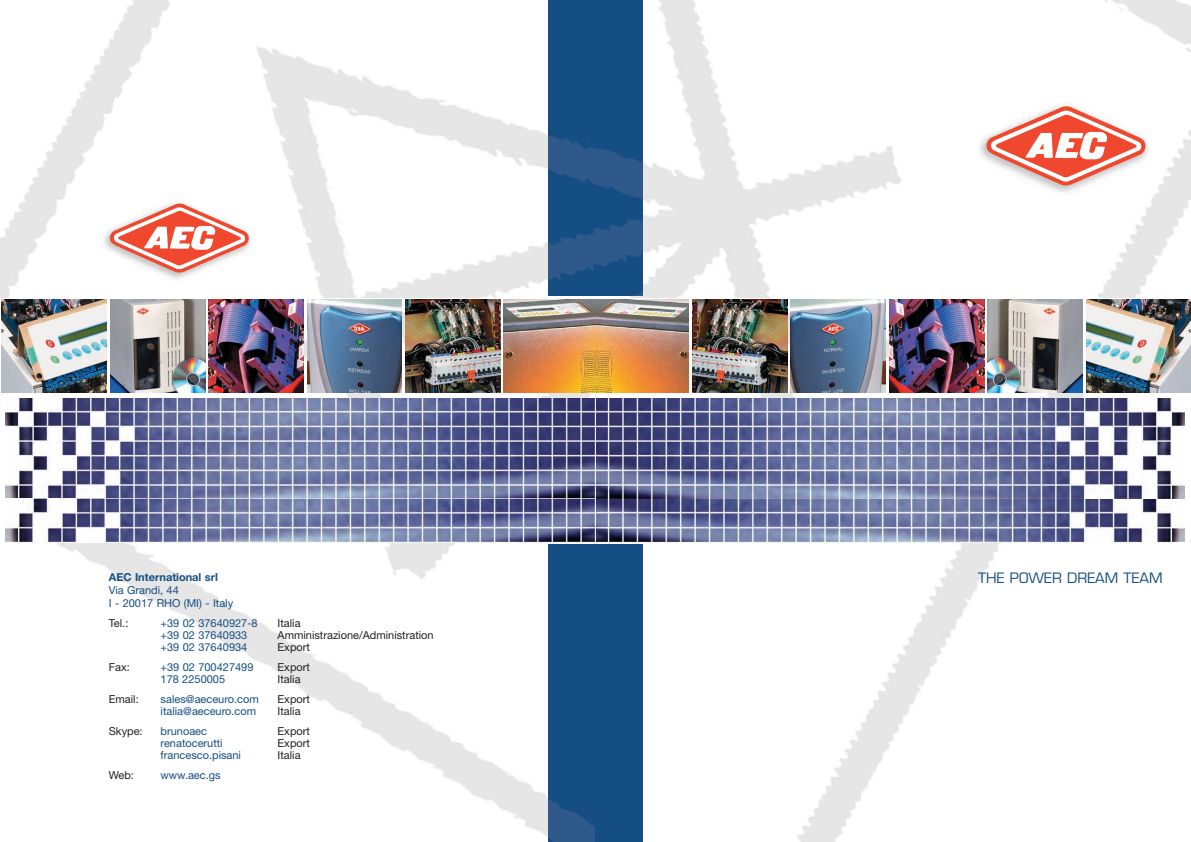
<style>
.page{position:relative;width:1191px;height:842px;background:#fff}
.page>*{position:absolute;margin:0;border:0;box-sizing:border-box;transform-origin:0 0}
.t1{font:14px "Eurostile";color:#144e82}
.t2{font:11px/13.2px "Helvetica Neue";color:#144e82}
.t3{font:11px "Helvetica Neue";color:#231f20}
.t4{font:700 11px "Helvetica Neue";color:#144e82}
</style>
<div class="page">
<img style="left:0;top:0;width:1191px;height:842px">
<img style="left:549px;top:0;width:93px;height:296px">
<div style="left:549px;top:545px;width:93px;height:297px;background:#144e82"></div>
<hr style="left:595px;top:394px;width:544px;height:1px;background:#fff">
<img style="left:595px;top:298px;width:596px;height:95px">
<hr style="left:54px;top:394px;width:541px;height:1px;background:#fff">
<svg style="left:0;top:841px;width:12px;height:1px"></svg>
<img style="left:0;top:298px;width:595px;height:95px">
<svg style="left:101px;top:192px;width:160px;height:97px"></svg>
<img style="left:595px;top:398px;width:589px;height:101px">
<svg style="left:0;top:398px;width:595px;height:100px;background:#8086a9"></svg>
<svg style="left:595px;top:499px;width:596px;height:43px;background:#8289ab"></svg>
<svg style="left:0;top:498px;width:595px;height:44px;background:#838aac"></svg>
<div style="left:595px;top:811px;width:44px;height:31px;background:#144e82"></div>
<svg style="left:963px;top:85px;width:199px;height:122px"></svg>
<p class="t4" style="left:109px;top:573px;width:110px">AEC International srl</p>
<p class="t1" style="left:978px;top:573px;width:186px">THE POWER DREAM TEAM</p>
<p class="t2" style="left:109px;top:584px;width:126px">Via Grandi, 44<br>I - 20017 RHO (MI) - Italy</p>
<p class="t3" style="left:109px;top:619px;width:21px">Tel.:</p>
<p class="t2" style="left:161px;top:617px;width:99px">+39 02 37640927-8</p>
<p class="t3" style="left:277px;top:619px;width:25px">Italia</p>
<p class="t2" style="left:161px;top:629px;width:88px">+39 02 37640933</p>
<p class="t3" style="left:277px;top:631px;width:158px">Amministrazione/Administration</p>
<p class="t2" style="left:161px;top:641px;width:88px">+39 02 37640934</p>
<p class="t3" style="left:277px;top:643px;width:34px">Export</p>
<p class="t3" style="left:109px;top:663px;width:22px">Fax:</p>
<p class="t2" style="left:161px;top:661px;width:94px">+39 02 700427499</p>
<p class="t3" style="left:277px;top:663px;width:34px">Export</p>
<p class="t2" style="left:161px;top:673px;width:66px">178 2250005</p>
<p class="t3" style="left:277px;top:675px;width:25px">Italia</p>
<p class="t3" style="left:109px;top:695px;width:31px">Email:</p>
<p class="t2" style="left:161px;top:693px;width:100px">sales@aeceuro.com</p>
<p class="t3" style="left:277px;top:695px;width:34px">Export</p>
<p class="t2" style="left:161px;top:705px;width:97px">italia@aeceuro.com</p>
<p class="t3" style="left:277px;top:707px;width:25px">Italia</p>
<p class="t3" style="left:109px;top:727px;width:35px">Skype:</p>
<p class="t2" style="left:161px;top:725px;width:48px">brunoaec</p>
<p class="t3" style="left:277px;top:727px;width:34px">Export</p>
<p class="t2" style="left:161px;top:737px;width:64px">renatocerutti</p>
<p class="t3" style="left:277px;top:739px;width:34px">Export</p>
<p class="t2" style="left:161px;top:749px;width:82px">francesco.pisani</p>
<p class="t3" style="left:277px;top:751px;width:25px">Italia</p>
<p class="t3" style="left:109px;top:771px;width:27px">Web:</p>
<p class="t2" style="left:161px;top:769px;width:62px">www.aec.gs</p>
</div>
